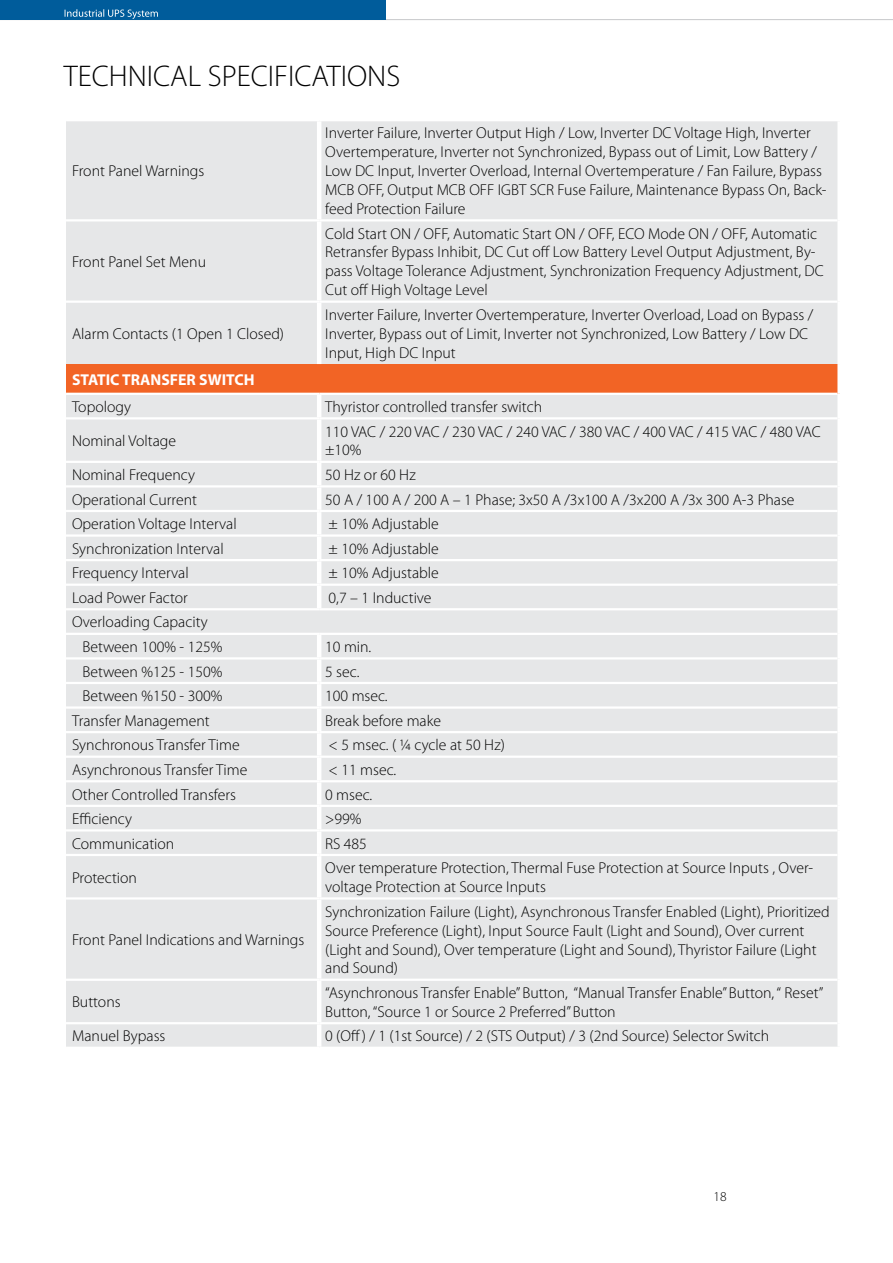
<style>
.page{position:relative;width:893px;height:1263px;background:#fff}
.page>*{position:absolute;margin:0;border:0;box-sizing:border-box;transform-origin:0 0}
.t1{font:300 30px "Myriad Pro";color:#000}
.t2{font:300 15.75px/18.9px "Myriad Pro";color:#000}
.t3{font:700 15.75px "Myriad Pro";color:#fff}
.t4{font:300 13.5px "Myriad Pro";color:#000}
</style>
<div class="page">
<div style="left:66px;top:121px;width:771px;height:926px;background:#e6e7e8"></div>
<div style="left:66px;top:364px;width:774px;height:30px;background:#f26425"></div>
<hr style="left:317px;top:121px;width:4px;height:98px;background:#fff">
<hr style="left:317px;top:221px;width:4px;height:79px;background:#fff">
<hr style="left:317px;top:303px;width:4px;height:61px;background:#fff">
<hr style="left:317px;top:395px;width:4px;height:22px;background:#fff">
<hr style="left:317px;top:419px;width:4px;height:42px;background:#fff">
<hr style="left:317px;top:463px;width:4px;height:22px;background:#fff">
<hr style="left:317px;top:487px;width:4px;height:23px;background:#fff">
<hr style="left:317px;top:512px;width:4px;height:22px;background:#fff">
<hr style="left:317px;top:537px;width:4px;height:22px;background:#fff">
<hr style="left:317px;top:561px;width:4px;height:23px;background:#fff">
<hr style="left:317px;top:586px;width:4px;height:22px;background:#fff">
<hr style="left:66px;top:219px;width:253px;height:2px;background:#fff">
<hr style="left:319px;top:219px;width:518px;height:2px;background:#fff">
<hr style="left:66px;top:300px;width:253px;height:3px;background:#fff">
<hr style="left:319px;top:300px;width:518px;height:3px;background:#fff">
<hr style="left:66px;top:417px;width:253px;height:2px;background:#fff">
<hr style="left:319px;top:417px;width:518px;height:2px;background:#fff">
<hr style="left:66px;top:461px;width:253px;height:2px;background:#fff">
<hr style="left:319px;top:461px;width:518px;height:2px;background:#fff">
<hr style="left:66px;top:485px;width:253px;height:2px;background:#fff">
<hr style="left:319px;top:485px;width:518px;height:2px;background:#fff">
<hr style="left:66px;top:510px;width:253px;height:2px;background:#fff">
<hr style="left:319px;top:510px;width:518px;height:2px;background:#fff">
<hr style="left:66px;top:534px;width:253px;height:3px;background:#fff">
<hr style="left:319px;top:534px;width:518px;height:3px;background:#fff">
<hr style="left:66px;top:559px;width:253px;height:2px;background:#fff">
<hr style="left:319px;top:559px;width:518px;height:2px;background:#fff">
<hr style="left:66px;top:584px;width:253px;height:2px;background:#fff">
<hr style="left:319px;top:584px;width:518px;height:2px;background:#fff">
<hr style="left:66px;top:608px;width:253px;height:2px;background:#fff">
<hr style="left:319px;top:608px;width:518px;height:2px;background:#fff">
<hr style="left:317px;top:635px;width:4px;height:22px;background:#fff">
<hr style="left:317px;top:659px;width:4px;height:23px;background:#fff">
<hr style="left:317px;top:684px;width:4px;height:22px;background:#fff">
<hr style="left:317px;top:709px;width:4px;height:22px;background:#fff">
<hr style="left:317px;top:733px;width:4px;height:22px;background:#fff">
<hr style="left:317px;top:758px;width:4px;height:22px;background:#fff">
<hr style="left:317px;top:782px;width:4px;height:23px;background:#fff">
<hr style="left:317px;top:807px;width:4px;height:22px;background:#fff">
<hr style="left:317px;top:831px;width:4px;height:23px;background:#fff">
<hr style="left:317px;top:856px;width:4px;height:41px;background:#fff">
<hr style="left:317px;top:899px;width:4px;height:79px;background:#fff">
<hr style="left:317px;top:981px;width:4px;height:41px;background:#fff">
<hr style="left:317px;top:1024px;width:4px;height:23px;background:#fff">
<hr style="left:66px;top:633px;width:253px;height:2px;background:#fff">
<hr style="left:319px;top:633px;width:518px;height:2px;background:#fff">
<hr style="left:66px;top:657px;width:253px;height:2px;background:#fff">
<hr style="left:319px;top:657px;width:518px;height:2px;background:#fff">
<hr style="left:66px;top:682px;width:253px;height:2px;background:#fff">
<hr style="left:319px;top:682px;width:518px;height:2px;background:#fff">
<hr style="left:66px;top:706px;width:253px;height:3px;background:#fff">
<hr style="left:319px;top:706px;width:518px;height:3px;background:#fff">
<hr style="left:66px;top:731px;width:253px;height:2px;background:#fff">
<hr style="left:319px;top:731px;width:518px;height:2px;background:#fff">
<hr style="left:66px;top:755px;width:253px;height:3px;background:#fff">
<hr style="left:319px;top:755px;width:518px;height:3px;background:#fff">
<hr style="left:66px;top:780px;width:253px;height:2px;background:#fff">
<hr style="left:319px;top:780px;width:518px;height:2px;background:#fff">
<hr style="left:66px;top:805px;width:253px;height:2px;background:#fff">
<hr style="left:319px;top:805px;width:518px;height:2px;background:#fff">
<hr style="left:66px;top:829px;width:253px;height:2px;background:#fff">
<hr style="left:319px;top:829px;width:518px;height:2px;background:#fff">
<hr style="left:66px;top:854px;width:253px;height:2px;background:#fff">
<hr style="left:319px;top:854px;width:518px;height:2px;background:#fff">
<hr style="left:66px;top:897px;width:253px;height:2px;background:#fff">
<hr style="left:319px;top:897px;width:518px;height:2px;background:#fff">
<hr style="left:66px;top:978px;width:253px;height:3px;background:#fff">
<hr style="left:319px;top:978px;width:518px;height:3px;background:#fff">
<hr style="left:66px;top:1022px;width:253px;height:2px;background:#fff">
<hr style="left:319px;top:1022px;width:518px;height:2px;background:#fff">
<div style="left:837px;top:364px;width:5px;height:30px;background:#fff"></div>
<hr style="left:66px;top:393px;width:253px;height:2px;background:#fff">
<hr style="left:319px;top:393px;width:518px;height:2px;background:#fff">
<svg style="left:0;top:0;width:893px;height:20px"></svg>
<h1 class="t1" style="left:64px;top:58px;width:338px">TECHNICAL SPECIFICATIONS</h1>
<p class="t2" style="left:72px;top:161px;width:134px">Front Panel Warnings</p>
<p class="t2" style="left:72px;top:252px;width:136px">Front Panel Set Menu</p>
<p class="t2" style="left:72px;top:324px;width:214px">Alarm Contacts (1 Open 1 Closed)</p>
<p class="t2" style="left:325px;top:124px;width:503px">Inverter Failure, Inverter Output High / Low, Inverter DC Voltage High, Inverter Overtemperature, Inverter not Synchronized, Bypass out of Limit, Low Battery / Low DC Input, Inverter Overload, Internal Overtemperature / Fan Failure, Bypass MCB OFF, Output MCB OFF IGBT SCR Fuse Failure, Maintenance Bypass On, Back&shy;feed Protection Failure</p>
<p class="t2" style="left:325px;top:224px;width:500px">Cold Start ON / OFF, Automatic Start ON / OFF, ECO Mode ON / OFF, Automatic Retransfer Bypass Inhibit, DC Cut off Low Battery Level Output Adjustment, By&shy;pass Voltage Tolerance Adjustment, Synchronization Frequency Adjustment, DC Cut off High Voltage Level</p>
<p class="t2" style="left:325px;top:305px;width:490px">Inverter Failure, Inverter Overtemperature, Inverter Overload, Load on Bypass /<br>Inverter, Bypass out of Limit, Inverter not Synchronized, Low Battery / Low DC<br>Input, High DC Input</p>
<p class="t3" style="left:72px;top:369px;width:184px">STATIC TRANSFER SWITCH</p>
<p class="t2" style="left:72px;top:397px;width:60px">Topology</p>
<p class="t2" style="left:325px;top:397px;width:218px">Thyristor controlled transfer switch</p>
<p class="t2" style="left:72px;top:431px;width:105px">Nominal Voltage</p>
<p class="t2" style="left:325px;top:422px;width:497px">110 VAC / 220 VAC / 230 VAC / 240 VAC / 380 VAC / 400 VAC / 415 VAC / 480 VAC ±10%</p>
<p class="t2" style="left:72px;top:465px;width:125px">Nominal Frequency</p>
<p class="t2" style="left:325px;top:465px;width:92px">50 Hz or 60 Hz</p>
<p class="t2" style="left:72px;top:490px;width:127px">Operational Current</p>
<p class="t2" style="left:325px;top:490px;width:471px">50 A / 100 A / 200 A – 1 Phase; 3x50 A /3x100 A /3x200 A /3x 300 A-3 Phase</p>
<p class="t2" style="left:72px;top:514px;width:166px">Operation Voltage Interval</p>
<p class="t2" style="left:329px;top:514px;width:112px">± 10% Adjustable</p>
<p class="t2" style="left:72px;top:539px;width:153px">Synchronization Interval</p>
<p class="t2" style="left:329px;top:539px;width:112px">± 10% Adjustable</p>
<p class="t2" style="left:72px;top:563px;width:118px">Frequency Interval</p>
<p class="t2" style="left:329px;top:563px;width:112px">± 10% Adjustable</p>
<p class="t2" style="left:72px;top:588px;width:117px">Load Power Factor</p>
<p class="t2" style="left:329px;top:588px;width:104px">0,7 – 1 Inductive</p>
<p class="t2" style="left:82px;top:610px;width:142px;line-height:24.6px;text-indent:-10px">Overloading Capacity<br>Between 100% - 125%</p>
<p class="t2" style="left:325px;top:637px;width:48px">10 min.</p>
<p class="t2" style="left:82px;top:662px;width:142px">Between %125 - 150%</p>
<p class="t2" style="left:325px;top:662px;width:36px">5 sec.</p>
<p class="t2" style="left:82px;top:686px;width:142px">Between %150 - 300%</p>
<p class="t2" style="left:325px;top:686px;width:64px">100 msec.</p>
<p class="t2" style="left:72px;top:711px;width:139px">Transfer Management</p>
<p class="t2" style="left:325px;top:711px;width:118px">Break before make</p>
<p class="t2" style="left:72px;top:735px;width:169px">Synchronous Transfer Time</p>
<p class="t2" style="left:329px;top:735px;width:178px">&lt; 5 msec. ( ¼ cycle at 50 Hz)</p>
<p class="t2" style="left:72px;top:760px;width:177px">Asynchronous Transfer Time</p>
<p class="t2" style="left:329px;top:760px;width:69px">&lt; 11 msec.</p>
<p class="t2" style="left:72px;top:785px;width:165px">Other Controlled Transfers</p>
<p class="t2" style="left:325px;top:785px;width:49px">0 msec.</p>
<p class="t2" style="left:72px;top:809px;width:62px">Efficiency</p>
<p class="t2" style="left:325px;top:809px;width:38px">&gt;99%</p>
<p class="t2" style="left:72px;top:834px;width:104px">Communication</p>
<p class="t2" style="left:325px;top:834px;width:43px">RS 485</p>
<p class="t2" style="left:72px;top:868px;width:67px">Protection</p>
<p class="t2" style="left:325px;top:858px;width:490px">Over temperature Protection, Thermal Fuse Protection at Source Inputs , Over&shy;voltage Protection at Source Inputs</p>
<p class="t2" style="left:72px;top:930px;width:234px">Front Panel Indications and Warnings</p>
<p class="t2" style="left:325px;top:902px;width:506px">Synchronization Failure (Light), Asynchronous Transfer Enabled (Light), Prioritized Source Preference (Light), Input Source Fault (Light and Sound), Over current (Light and Sound), Over temperature (Light and Sound), Thyristor Failure (Light and Sound)</p>
<p class="t2" style="left:72px;top:992px;width:50px">Buttons</p>
<p class="t2" style="left:325px;top:983px;width:500px">“Asynchronous Transfer Enable” Button, “Manual Transfer Enable” Button, “ Reset”<br>Button, “Source 1 or Source 2 Preferred” Button</p>
<p class="t2" style="left:72px;top:1026px;width:95px">Manuel Bypass</p>
<p class="t2" style="left:325px;top:1026px;width:446px">0 (Off) / 1 (1st Source) / 2 (STS Output) / 3 (2nd Source) Selector Switch</p>
<p class="t4" style="left:713px;top:1188px;width:15px">18</p>
</div>
